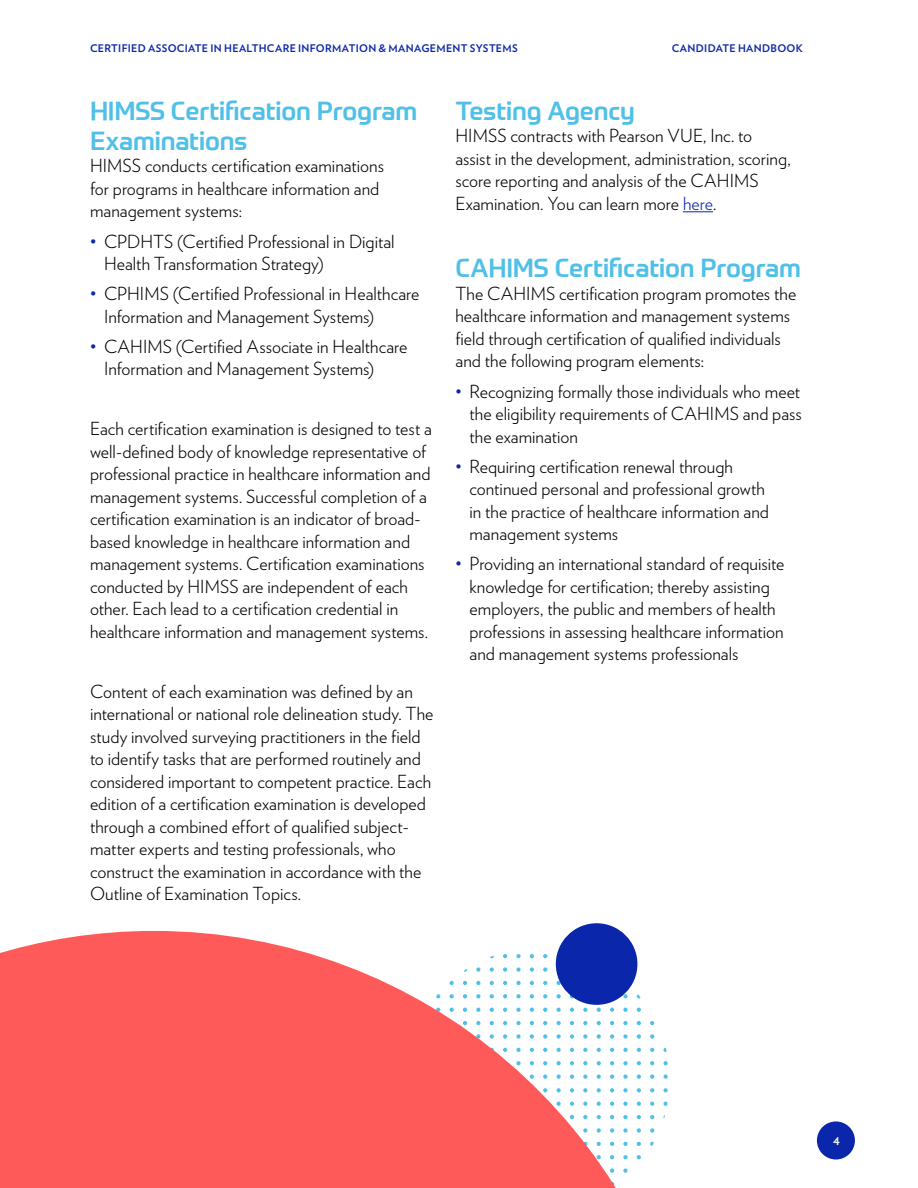
<style>
.page{position:relative;width:918px;height:1188px;background:#fff}
.page>*{position:absolute;margin:0;border:0;box-sizing:border-box;transform-origin:0 0}
.t1{font:500 25.5px/30px "Prometo";letter-spacing:-.005em;color:#50c0e8}
.t2{font:300 18px/22.5px "Verlag";color:#000}
.t3{font:700 13.5px "Verlag";color:#eceeef}
.t4{font:700 10.5px "Verlag";letter-spacing:.03em;color:#0a26aa}
.s1{color:#0a26aa}
</style>
<div class="page">
<div style="left:816px;top:1121px;width:40px;height:39px;background:#0a26aa;border-radius:50%"></div>
<div style="left:815px;top:1120px;width:41px;height:41px;border:2px solid #fff;border-radius:50%"></div>
<hr style="left:683px;top:211px;width:30px;height:1px;background:#0a26aa">
<svg style="left:0;top:931px;width:668px;height:257px;fill:#ff5a5a"></svg>
<div style="left:556px;top:923px;width:81px;height:82px;background:#0a26aa;border-radius:50%"></div>
<p class="t4" style="left:90px;top:40px;width:429px">CERTIFIED ASSOCIATE IN HEALTHCARE INFORMATION &amp; MANAGEMENT SYSTEMS</p>
<p class="t4" style="left:672px;top:40px;width:133px">CANDIDATE HANDBOOK</p>
<h1 class="t1" style="left:90px;top:96px;width:329px">HIMSS Certification Program<br>Examinations</h1>
<p class="t2" style="left:90px;top:154px;width:296px">HIMSS conducts certification examinations for programs in healthcare information and management systems:</p>
<p class="t2" style="left:104px;top:229px;width:292px;text-indent:-14px"><span class="s1">•</span> CPDHTS (Certified Professional in Digital<br>Health Transformation Strategy)</p>
<p class="t2" style="left:104px;top:281px;width:317px;text-indent:-14px"><span class="s1">•</span> CPHIMS (Certified Professional in Healthcare<br>Information and Management Systems)</p>
<p class="t2" style="left:104px;top:334px;width:305px;text-indent:-14px"><span class="s1">•</span> CAHIMS (Certified Associate in Healthcare<br>Information and Management Systems)</p>
<p class="t2" style="left:90px;top:416px;width:343px">Each certification examination is designed to test a well-defined body of knowledge representative of professional practice in healthcare information and management systems. Successful completion of a certification examination is an indicator of broad&shy;based knowledge in healthcare information and management systems. Certification examinations conducted by HIMSS are independent of each other. Each lead to a certification credential in healthcare information and management systems.</p>
<p class="t2" style="left:90px;top:679px;width:345px">Content of each examination was defined by an international or national role delineation study. The study involved surveying practitioners in the field to identify tasks that are performed routinely and considered important to competent practice. Each edition of a certification examination is developed through a combined effort of qualified subject&shy;matter experts and testing professionals, who construct the examination in accordance with the Outline of Examination Topics.</p>
<h1 class="t1" style="left:455px;top:96px;width:181px">Testing Agency</h1>
<p class="t2" style="left:455px;top:124px;width:337px">HIMSS contracts with Pearson VUE, Inc. to assist in the development, administration, scoring, score reporting and analysis of the CAHIMS Examination. You can learn more <span class="s1">here</span>.</p>
<h1 class="t1" style="left:455px;top:253px;width:347px">CAHIMS Certification Program</h1>
<p class="t2" style="left:455px;top:281px;width:342px">The CAHIMS certification program promotes the healthcare information and management systems field through certification of qualified individuals and the following program elements:</p>
<p class="t2" style="left:469px;top:379px;width:334px;text-align:justify;text-indent:-14px"><span class="s1">•</span> Recognizing formally those individuals who meet the eligibility requirements of CAHIMS and pass the examination</p>
<p class="t2" style="left:469px;top:454px;width:301px;text-indent:-14px"><span class="s1">•</span> Requiring certification renewal through continued personal and professional growth in the practice of healthcare information and management systems</p>
<p class="t2" style="left:469px;top:551px;width:316px;text-indent:-14px"><span class="s1">•</span> Providing an international standard of requisite knowledge for certification; thereby assisting employers, the public and members of health professions in assessing healthcare information and management systems professionals</p>
<p class="t3" style="left:833px;top:1130px;width:8px">4</p>
</div>
